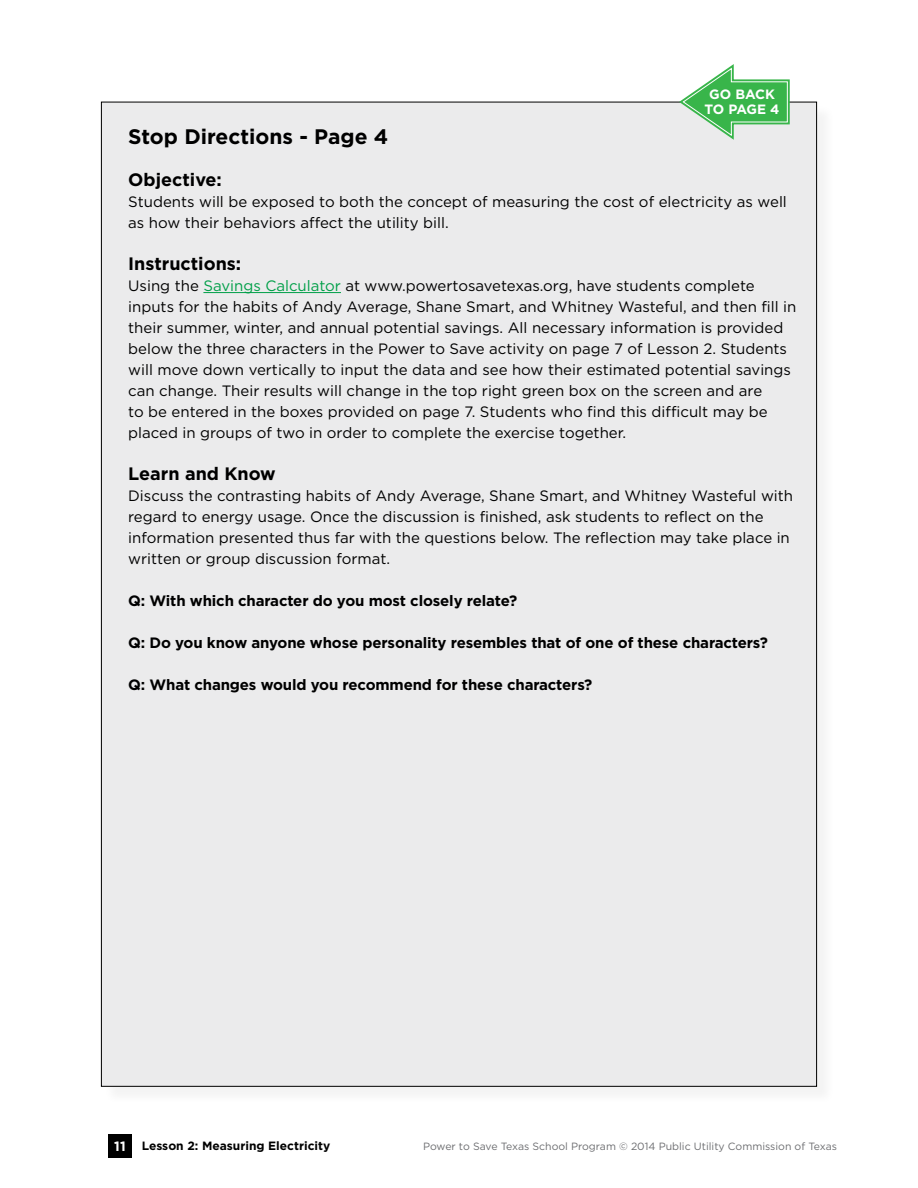
<style>
.page{position:relative;width:918px;height:1188px;background:#fff}
.page>*{position:absolute;margin:0;border:0;box-sizing:border-box;transform-origin:0 0}
.t1{font:700 21px "Gotham";color:#000}
.t2{font:700 18px "Gotham";color:#000}
.t3{font:15px/21px "Gotham";color:#000}
.t4{font:700 15px "Gotham";letter-spacing:-.01em;color:#000}
.t5{font:700 13.5px/15px "Gotham";letter-spacing:-.015em;color:#fff;text-align:center}
.t6{font:700 12px "Gotham";color:#000}
.t7{font:10.5px "Gotham";color:#6d6e71}
.s1{color:#009f48}
.s2{font-size:13.5px;color:#fff}
</style>
<div class="page">
<div style="left:103px;top:104px;width:733px;height:1001px;background:#f7f7f7"></div>
<div style="left:101px;top:102px;width:716px;height:984px;background:#ebebec"></div>
<svg style="left:675px;top:64px;width:117px;height:76px"></svg>
<hr style="left:203px;top:292px;width:138px;height:1px;background:#009f48">
<div style="left:108px;top:1134px;width:24px;height:24px;background:#000"></div>
<p class="t5" style="left:705px;top:86px;width:76px">GO BACK<br>TO PAGE 4</p>
<h1 class="t1" style="left:128px;top:124px;width:262px">Stop Directions - Page 4</h1>
<p class="t2" style="left:128px;top:169px;width:95px">Objective:</p>
<p class="t3" style="left:128px;top:191px;width:660px">Students will be exposed to both the concept of measuring the cost of electricity as well as how their behaviors affect the utility bill.</p>
<p class="t2" style="left:128px;top:253px;width:115px">Instructions:</p>
<p class="t3" style="left:128px;top:275px;width:670px">Using the <span class="s1">Savings Calculator</span> at www.powertosavetexas.org, have students complete inputs for the habits of Andy Average, Shane Smart, and Whitney Wasteful, and then fill in their summer, winter, and annual potential savings. All necessary information is provided below the three characters in the Power to Save activity on page 7 of Lesson 2. Students will move down vertically to input the data and see how their estimated potential savings can change. Their results will change in the top right green box on the screen and are<br>to be entered in the boxes provided on page 7. Students who find this difficult may be placed in groups of two in order to complete the exercise together.</p>
<p class="t2" style="left:128px;top:463px;width:149px">Learn and Know</p>
<p class="t3" style="left:128px;top:485px;width:666px">Discuss the contrasting habits of Andy Average, Shane Smart, and Whitney Wasteful with regard to energy usage. Once the discussion is finished, ask students to reflect on the information presented thus far with the questions below. The reflection may take place in written or group discussion format.</p>
<p class="t4" style="left:128px;top:592px;width:391px">Q: With which character do you most closely relate?</p>
<p class="t4" style="left:128px;top:634px;width:641px">Q: Do you know anyone whose personality resembles that of one of these characters?</p>
<p class="t4" style="left:128px;top:676px;width:466px">Q: What changes would you recommend for these characters?</p>
<p class="t6" style="left:114px;top:1139px;width:218px"><span class="s2">11</span> Lesson 2: Measuring Electricity</p>
<p class="t7" style="left:423px;top:1140px;width:415px">Power to Save Texas School Program © 2014 Public Utility Commission of Texas</p>
</div>
